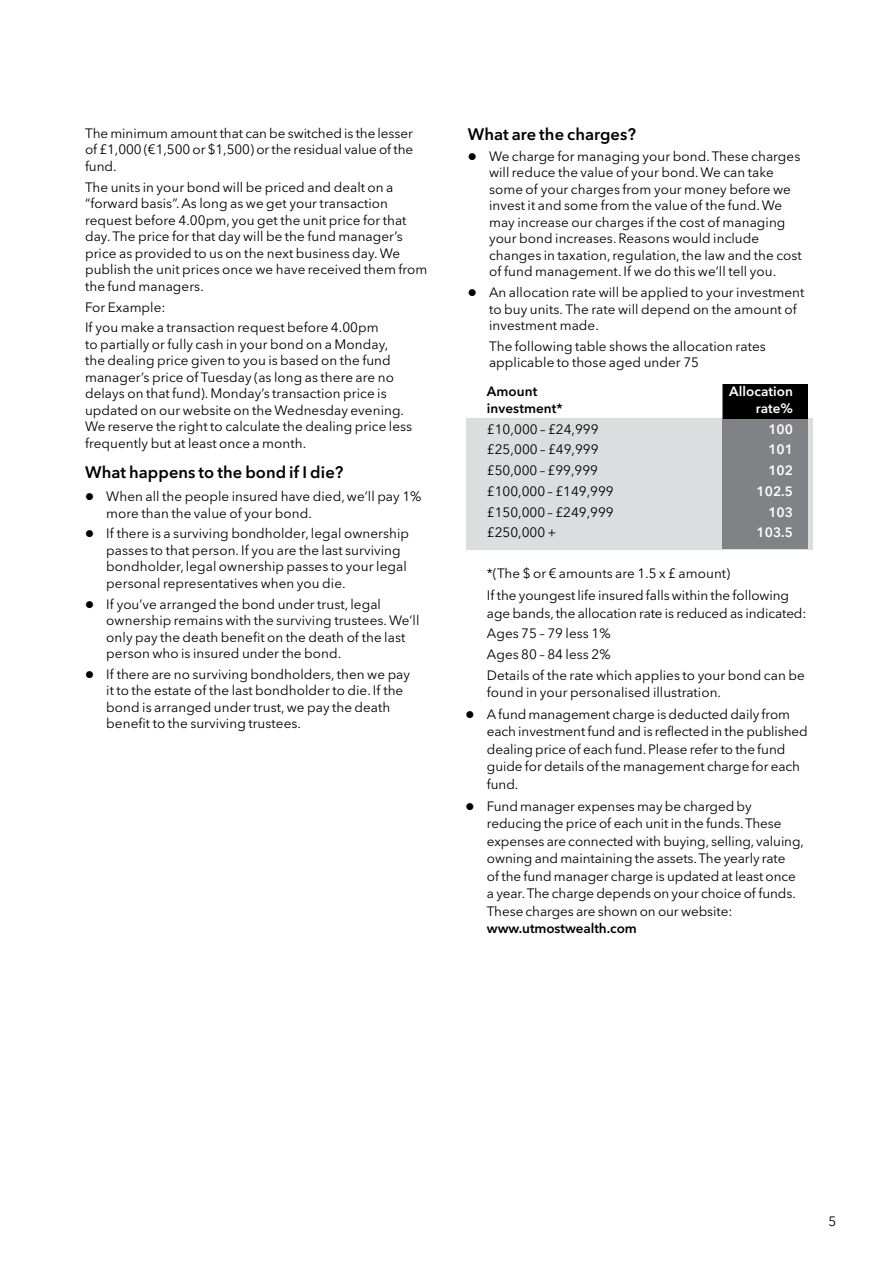
<style>
.page{position:relative;width:893px;height:1263px;background:#fff}
.page>*{position:absolute;margin:0;border:0;box-sizing:border-box;transform-origin:0 0}
.t1{font:600 16.5px "Avenir Next LT Pro";letter-spacing:.005em;color:#000}
.t2{font:13.5px/16.5px "Avenir Next LT Pro";letter-spacing:.005em;color:#000}
.t3{font:600 13.5px "Avenir Next LT Pro";letter-spacing:-.005em;color:#000}
.t4{font:600 13.5px "Avenir Next LT Pro";color:#fff}
</style>
<div class="page">
<div style="left:466px;top:418px;width:346px;height:131px;background:#dcddde"></div>
<div style="left:723px;top:384px;width:85px;height:165px;background:#808285"></div>
<div style="left:723px;top:384px;width:85px;height:34px;background:#000"></div>
<p class="t2" style="left:85px;top:125px;width:330px;text-align:justify">The minimum amount that can be switched is the lesser of £1,000 (€1,500 or $1,500) or the residual value of the fund.</p>
<p class="t2" style="left:85px;top:179px;width:344px">The units in your bond will be priced and dealt on a “forward basis”. As long as we get your transaction request before 4.00pm, you get the unit price for that day. The price for that day will be the fund manager’s price as provided to us on the next business day. We publish the unit prices once we have received them from the fund managers.</p>
<p class="t2" style="left:85px;top:296px;width:295px;line-height:20.7px">For Example:<br>If you make a transaction request before 4.00pm</p>
<p class="t2" style="left:85px;top:336px;width:329px">to partially or fully cash in your bond on a Monday,<br>the dealing price given to you is based on the fund manager’s price of Tuesday (as long as there are no delays on that fund). Monday’s transaction price is updated on our website on the Wednesday evening.<br>We reserve the right to calculate the dealing price less frequently but at least once a month.</p>
<p class="t1" style="left:85px;top:462px;width:260px">What happens to the bond if I die?</p>
<p class="t2" style="left:106px;top:488px;width:317px;text-indent:-21px">● When all the people insured have died, we’ll pay 1% more than the value of your bond.</p>
<p class="t2" style="left:106px;top:525px;width:304px;text-indent:-21px">● If there is a surviving bondholder, legal ownership passes to that person. If you are the last surviving bondholder, legal ownership passes to your legal personal representatives when you die.</p>
<p class="t2" style="left:106px;top:596px;width:315px;text-indent:-21px">● If you’ve arranged the bond under trust, legal ownership remains with the surviving trustees. We’ll only pay the death benefit on the death of the last person who is insured under the bond.</p>
<p class="t2" style="left:106px;top:666px;width:305px;text-indent:-21px">● If there are no surviving bondholders, then we pay it to the estate of the last bondholder to die. If the bond is arranged under trust, we pay the death benefit to the surviving trustees.</p>
<p class="t1" style="left:468px;top:124px;width:170px">What are the charges?</p>
<p class="t2" style="left:489px;top:148px;width:314px;text-indent:-21px">● We charge for managing your bond. These charges will reduce the value of your bond. We can take some of your charges from your money before we invest it and some from the value of the fund. We may increase our charges if the cost of managing your bond increases. Reasons would include changes in taxation, regulation, the law and the cost of fund management. If we do this we’ll tell you.</p>
<p class="t2" style="left:489px;top:284px;width:317px;text-indent:-21px">● An allocation rate will be applied to your investment to buy units. The rate will depend on the amount of investment made.</p>
<p class="t2" style="left:489px;top:338px;width:278px">The following table shows the allocation rates applicable to those aged under 75</p>
<p class="t3" style="left:487px;top:383px;width:52px">Amount</p>
<p class="t4" style="left:729px;top:383px;width:65px">Allocation</p>
<p class="t3" style="left:487px;top:400px;width:77px">investment*</p>
<p class="t4" style="left:756px;top:400px;width:39px">rate%</p>
<p class="t2" style="left:487px;top:421px;width:113px">£10,000 – £24,999</p>
<p class="t4" style="left:768px;top:421px;width:26px">100</p>
<p class="t2" style="left:487px;top:441px;width:113px">£25,000 – £49,999</p>
<p class="t4" style="left:768px;top:441px;width:26px">101</p>
<p class="t2" style="left:487px;top:462px;width:113px">£50,000 – £99,999</p>
<p class="t4" style="left:768px;top:462px;width:26px">102</p>
<p class="t2" style="left:487px;top:483px;width:128px">£100,000 – £149,999</p>
<p class="t4" style="left:757px;top:483px;width:38px">102.5</p>
<p class="t2" style="left:487px;top:504px;width:128px">£150,000 – £249,999</p>
<p class="t4" style="left:768px;top:504px;width:26px">103</p>
<p class="t2" style="left:487px;top:524px;width:71px">£250,000 +</p>
<p class="t4" style="left:757px;top:524px;width:38px">103.5</p>
<p class="t2" style="left:487px;top:562px;width:304px;line-height:21.9px">*(The $ or € amounts are 1.5 x £ amount)<br>If the youngest life insured falls within the following</p>
<p class="t2" style="left:487px;top:602px;width:321px;line-height:20.9px">age bands, the allocation rate is reduced as indicated:<br>Ages 75 – 79 less 1%<br>Ages 80 – 84 less 2%<br>Details of the rate which applies to your bond can be</p>
<p class="t2" style="left:487px;top:684px;width:236px">found in your personalised illustration.</p>
<p class="t2" style="left:487px;top:705px;width:322px;line-height:17.5px;text-indent:-21px">● A fund management charge is deducted daily from each investment fund and is reflected in the published dealing price of each fund. Please refer to the fund guide for details of the management charge for each fund.</p>
<p class="t2" style="left:487px;top:797px;width:319px;line-height:17.5px;text-indent:-21px">● Fund manager expenses may be charged by reducing the price of each unit in the funds. These expenses are connected with buying, selling, valuing, owning and maintaining the assets. The yearly rate<br>of the fund manager charge is updated at least once a year. The charge depends on your choice of funds.<br>These charges are shown on our website:</p>
<p class="t3" style="left:487px;top:920px;width:151px">www.utmostwealth.com</p>
<p class="t2" style="left:829px;top:1213px;width:9px">5</p>
</div>
